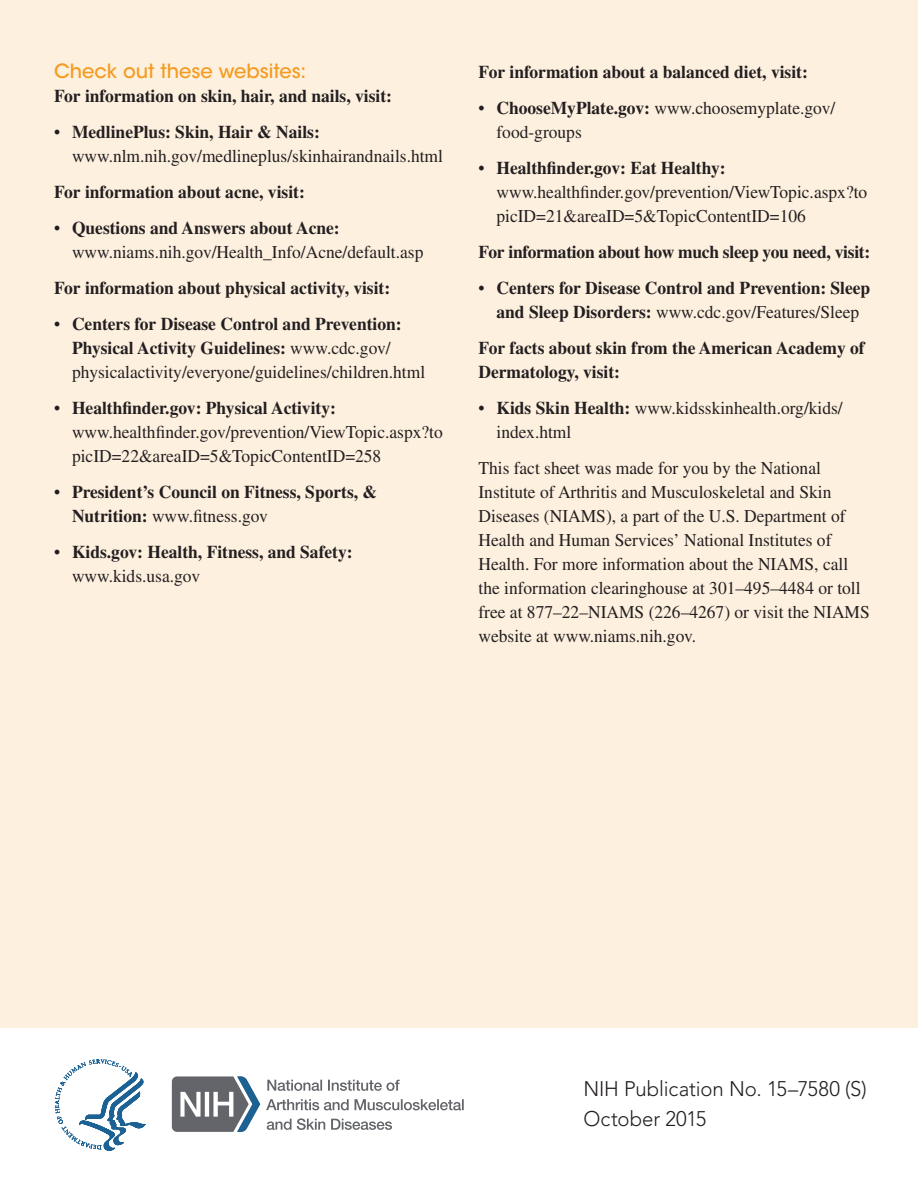
<style>
.page{position:relative;width:918px;height:1188px;background:#fff}
.page>*{position:absolute;margin:0;border:0;box-sizing:border-box;transform-origin:0 0}
.t1{font:300 21px/29.7px "Avenir LT Std";letter-spacing:-.005em;color:#231f20}
.Sub_Heading_1{font:500 19.5px "ITC Avant Garde Std";color:#f49b20}
.t2{font:18px/24px "Times LT Std";color:#231f20}
.t3{font:700 18px/24px "Times LT Std";color:#231f20}
.s1{font-weight:700}
.s2{font-weight:400}
</style>
<div class="page">
<div style="left:0;top:0;width:918px;height:1027px;background:#fdf0df"></div>
<svg style="left:172px;top:1076px;width:88px;height:56px"></svg>
<svg style="left:267px;top:1118px;width:125px;height:12px"></svg>
<svg style="left:266px;top:1099px;width:198px;height:11px"></svg>
<svg style="left:267px;top:1080px;width:133px;height:11px"></svg>
<svg style="left:55px;top:1059px;width:91px;height:92px"></svg>
<p class="Sub_Heading_1" style="left:54px;top:59px;width:254px">Check out these websites:</p>
<p class="t3" style="left:54px;top:84px;width:340px">For information on skin, hair, and nails, visit:</p>
<p class="t2" style="left:72px;top:120px;width:373px;text-indent:-18px">• <span class="s1">MedlinePlus: Skin, Hair &amp; Nails: </span>www.nlm.nih.gov/medlineplus/skinhairandnails.html</p>
<p class="t3" style="left:54px;top:180px;width:252px">For information about acne, visit:</p>
<p class="t2" style="left:72px;top:216px;width:353px;text-indent:-18px">• <span class="s1">Questions and Answers about Acne: </span>www.niams.nih.gov/Health_Info/Acne/default.asp</p>
<p class="t3" style="left:54px;top:276px;width:338px">For information about physical activity, visit:</p>
<p class="t3" style="left:72px;top:312px;width:355px;text-indent:-18px"><span class="s2">•</span> Centers for Disease Control and Prevention:<br>Physical Activity Guidelines: <span class="s2">www.cdc.gov/ physicalactivity/everyone/guidelines/children.html</span></p>
<p class="t2" style="left:72px;top:396px;width:372px;text-indent:-18px">• <span class="s1">Healthfinder.gov: Physical Activity: </span>www.healthfinder.gov/prevention/ViewTopic.aspx?to picID=22&amp;areaID=5&amp;TopicContentID=258</p>
<p class="t3" style="left:72px;top:480px;width:307px;text-indent:-18px"><span class="s2">•</span> President’s Council on Fitness, Sports, &amp;<br>Nutrition: <span class="s2">www.fitness.gov</span></p>
<p class="t3" style="left:72px;top:540px;width:282px;text-indent:-18px"><span class="s2">•</span> Kids.gov: Health, Fitness, and Safety: <span class="s2">www.kids.usa.gov</span></p>
<p class="t3" style="left:478px;top:60px;width:331px">For information about a balanced diet, visit:</p>
<p class="t2" style="left:496px;top:96px;width:340px;text-indent:-18px">• <span class="s1">ChooseMyPlate.gov:</span> www.choosemyplate.gov/ food-groups</p>
<p class="t2" style="left:496px;top:156px;width:372px;text-indent:-18px">• <span class="s1">Healthfinder.gov: Eat Healthy: </span>www.healthfinder.gov/prevention/ViewTopic.aspx?to picID=21&amp;areaID=5&amp;TopicContentID=106</p>
<p class="t3" style="left:478px;top:240px;width:393px">For information about how much sleep you need, visit:</p>
<p class="t3" style="left:478px;top:276px;width:393px;text-align:center"><span class="s2">•</span> Centers for Disease Control and Prevention: Sleep and Sleep Disorders: <span class="s2">www.cdc.gov/Features/Sleep</span></p>
<p class="t3" style="left:478px;top:336px;width:388px">For facts about skin from the American Academy of<br>Dermatology, visit:</p>
<p class="t2" style="left:496px;top:396px;width:348px;text-indent:-18px">• <span class="s1">Kids Skin Health:</span> www.kidsskinhealth.org/kids/ index.html</p>
<p class="t2" style="left:478px;top:456px;width:393px">This fact sheet was made for you by the National Institute of Arthritis and Musculoskeletal and Skin Diseases (NIAMS), a part of the U.S. Department of Health and Human Services’ National Institutes of Health. For more information about the NIAMS, call the information clearinghouse at 301–495–4484 or toll free at 877–22–NIAMS (226–4267) or visit the NIAMS website at www.niams.nih.gov.</p>
<p class="t1" style="left:584px;top:1074px;width:285px">NIH Publication No. 15–7580 (S)<br>October 2015</p>
</div>
